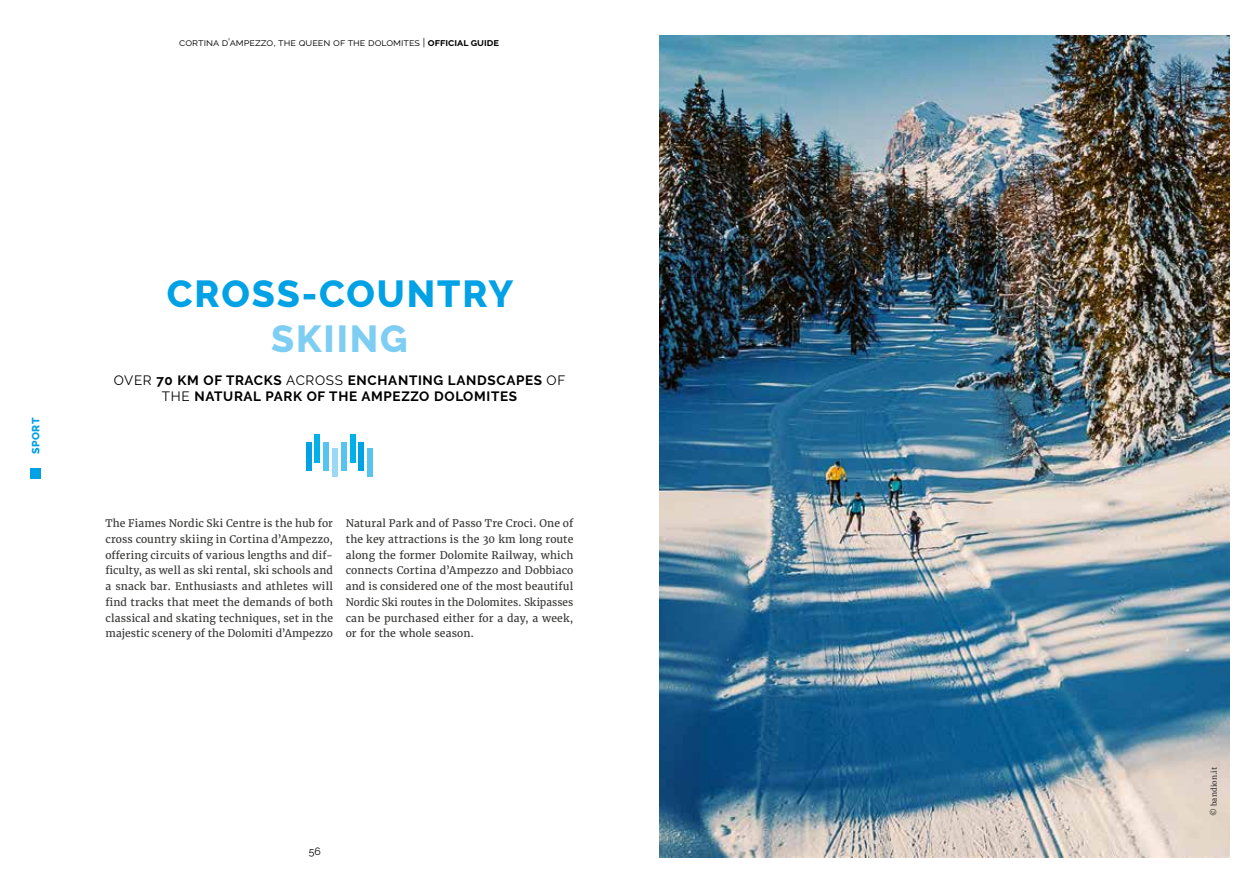
<style>
.page{position:relative;width:1259px;height:893px;background:#fff}
.page>*{position:absolute;margin:0;border:0;box-sizing:border-box;transform-origin:0 0}
.t1{font:800 37.5px "Raleway";letter-spacing:.05em;color:#00a1e5}
.t2{font:800 37.5px "Raleway";letter-spacing:.05em;color:#7dcef2}
.t3{font:700 13.5px/16.2px "Raleway";letter-spacing:.05em;color:#000;text-align:center}
.t4{font:10.5px/15.8px "Merriweather";letter-spacing:.01em;color:#383937;text-align:justify}
.t5{font:10.5px "Raleway";color:#000}
.t6{font:800 10.5px "Raleway";letter-spacing:.05em;color:#00a1e5}
.t7{font:7.5px "Merriweather";letter-spacing:.01em;color:#383937}
.s1{font-weight:700}
.s2{font-weight:400}
</style>
<div class="page">
<div style="left:306px;top:442px;width:6px;height:28px;background:#00a1e5"></div>
<div style="left:314px;top:434px;width:6px;height:28px;background:#00b0e9"></div>
<div style="left:350px;top:434px;width:5px;height:28px;background:#00b0e9"></div>
<div style="left:323px;top:442px;width:6px;height:28px;background:#56c4ef"></div>
<div style="left:358px;top:442px;width:6px;height:28px;background:#00a1e5"></div>
<div style="left:341px;top:442px;width:6px;height:28px;background:#56c4ef"></div>
<div style="left:332px;top:448px;width:6px;height:29px;background:#9cd8f5"></div>
<div style="left:367px;top:448px;width:6px;height:29px;background:#56c4ef"></div>
<div style="left:30px;top:468px;width:10px;height:11px;background:#00a1e5"></div>
<img style="left:659px;top:35px;width:570px;height:823px">
<p class="t5" style="left:179px;top:36px;width:321px">cortina d’ampezzo, the queen of the dolomites | <span class="s1">official guide</span></p>
<p class="t6" style="left:30px;top:454px;width:38px;rotate:-90deg">SPORT</p>
<h1 class="t1" style="left:167px;top:273px;width:348px">CROSS-COUNTRY</h1>
<h1 class="t2" style="left:271px;top:318px;width:138px">SKIING</h1>
<p class="t3" style="left:114px;top:372px;width:453px"><span class="s2">OVER</span> 70 KM OF TRACKS <span class="s2">ACROSS</span> ENCHANTING LANDSCAPES <span class="s2">OF<br>THE</span> NATURAL PARK OF THE AMPEZZO DOLOMITES</p>
<p class="t4" style="left:105px;top:516px;width:229px">The Fiames Nordic Ski Centre is the hub for cross country skiing in Cortina d’Ampezzo, offering circuits of various lengths and dif&shy;ficulty, as well as ski rental, ski schools and a snack bar. Enthusiasts and athletes will find tracks that meet the demands of both classical and skating techniques, set in the majestic scenery of the Dolomiti d’Ampezzo</p>
<p class="t4" style="left:346px;top:516px;width:229px">Natural Park and of Passo Tre Croci. One of the key attractions is the 30 km long route along the former Dolomite Railway, which connects Cortina d’Ampezzo and Dobbiaco and is considered one of the most beautiful Nordic Ski routes in the Dolomites. Skipasses can be purchased either for a day, a week, or for the whole season.</p>
<p class="t5" style="left:309px;top:846px;width:14px">56</p>
<p class="t7" style="left:1209px;top:816px;width:51px;rotate:-90deg">© bandion.it</p>
</div>
